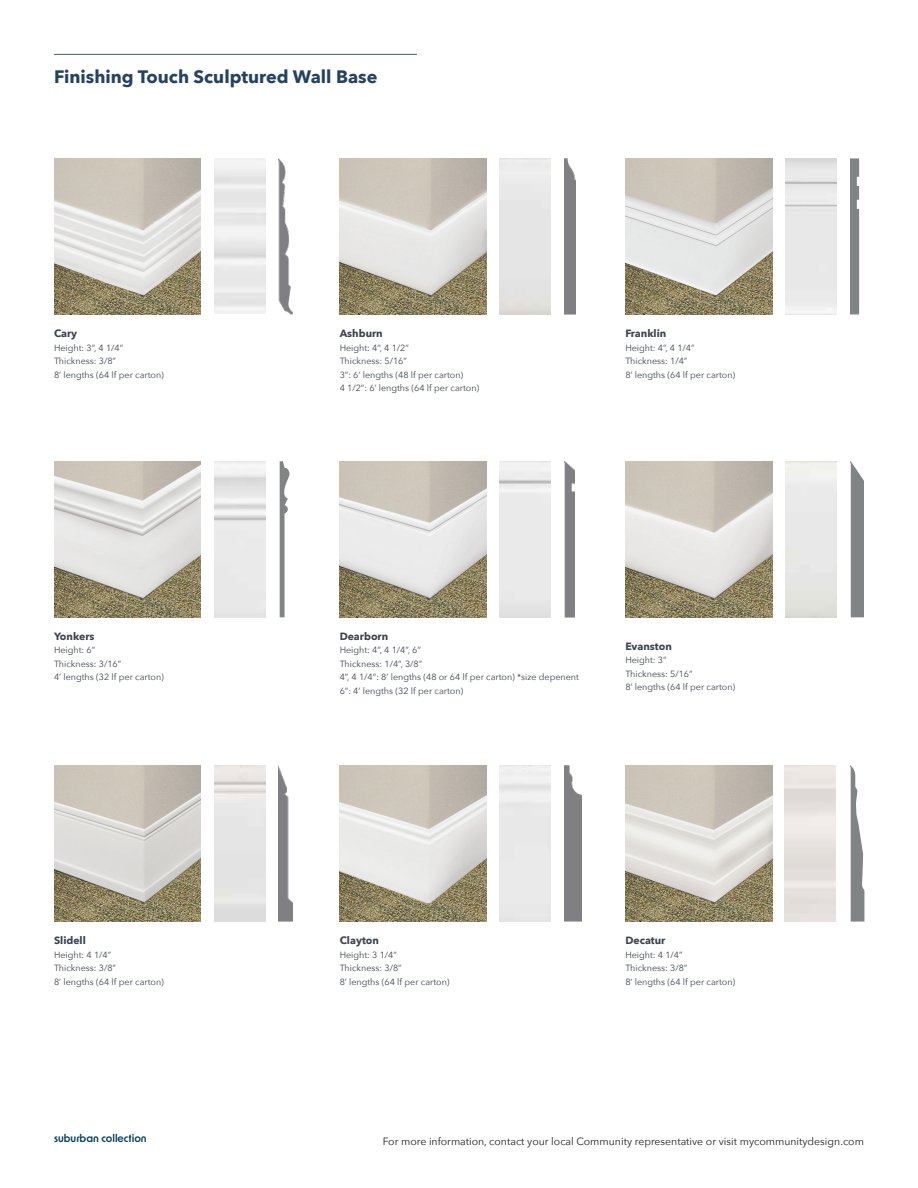
<style>
.page{position:relative;width:918px;height:1188px;background:#fff}
.page>*{position:absolute;margin:0;border:0;box-sizing:border-box;transform-origin:0 0}
.t1{font:700 18px "Avenir Next";color:#264262}
.t2{font:10.5px "Avenir Next";color:#231f20}
.t3{font:700 10.5px "Avenir Next";color:#3e444f}
.t4{font:600 10.5px "New Order";color:#023d5c}
.t5{font:9px "Avenir Next";color:#3e444f}
</style>
<div class="page">
<hr style="left:54px;top:54px;width:363px;height:1px;background:#376171">
<img style="left:625px;top:766px;width:147px;height:156px">
<svg style="left:850px;top:766px;width:14px;height:156px"></svg>
<img style="left:340px;top:766px;width:147px;height:156px">
<img style="left:564px;top:766px;width:18px;height:156px">
<img style="left:54px;top:766px;width:147px;height:156px">
<img style="left:279px;top:767px;width:13px;height:155px">
<img style="left:625px;top:461px;width:147px;height:156px">
<svg style="left:850px;top:461px;width:14px;height:156px;background:#8f9293"></svg>
<img style="left:340px;top:461px;width:147px;height:156px">
<img style="left:564px;top:461px;width:10px;height:156px">
<img style="left:54px;top:461px;width:147px;height:156px">
<img style="left:625px;top:158px;width:147px;height:156px">
<svg style="left:850px;top:158px;width:9px;height:156px"></svg>
<img style="left:340px;top:158px;width:147px;height:156px">
<div style="left:564px;top:158px;width:11px;height:156px;background:#807f83"></div>
<img style="left:54px;top:158px;width:147px;height:156px">
<img style="left:279px;top:159px;width:13px;height:155px">
<svg style="left:280px;top:461px;width:9px;height:156px"></svg>
<p class="t1" style="left:54px;top:61px;width:325px">Finishing Touch Sculptured Wall Base</p>
<p class="t3" style="left:54px;top:324px;width:25px">Cary</p>
<p class="t5" style="left:54px;top:340px;width:71px">Height: 3”, 4 1/4”</p>
<p class="t5" style="left:54px;top:353px;width:64px">Thickness: 3/8”</p>
<p class="t5" style="left:54px;top:367px;width:111px">8’ lengths (64 lf per carton)</p>
<p class="t3" style="left:54px;top:627px;width:42px">Yonkers</p>
<p class="t5" style="left:54px;top:643px;width:43px">Height: 6”</p>
<p class="t5" style="left:54px;top:656px;width:69px">Thickness: 3/16”</p>
<p class="t5" style="left:54px;top:670px;width:111px">4’ lengths (32 lf per carton)</p>
<p class="t3" style="left:54px;top:931px;width:33px">Slidell</p>
<p class="t5" style="left:54px;top:947px;width:59px">Height: 4 1/4”</p>
<p class="t5" style="left:54px;top:960px;width:64px">Thickness: 3/8”</p>
<p class="t5" style="left:54px;top:974px;width:111px">8’ lengths (64 lf per carton)</p>
<p class="t3" style="left:340px;top:324px;width:45px">Ashburn</p>
<p class="t5" style="left:340px;top:340px;width:71px">Height: 4”, 4 1/2”</p>
<p class="t5" style="left:340px;top:353px;width:69px">Thickness: 5/16”</p>
<p class="t5" style="left:340px;top:367px;width:125px">3”: 6’ lengths (48 lf per carton)</p>
<p class="t5" style="left:340px;top:380px;width:141px">4 1/2”: 6’ lengths (64 lf per carton)</p>
<p class="t3" style="left:625px;top:324px;width:42px">Franklin</p>
<p class="t5" style="left:625px;top:340px;width:71px">Height: 4”, 4 1/4”</p>
<p class="t5" style="left:625px;top:353px;width:64px">Thickness: 1/4”</p>
<p class="t5" style="left:625px;top:367px;width:111px">8’ lengths (64 lf per carton)</p>
<p class="t3" style="left:340px;top:627px;width:50px">Dearborn</p>
<p class="t5" style="left:340px;top:643px;width:83px">Height: 4”, 4 1/4”, 6”</p>
<p class="t5" style="left:340px;top:656px;width:84px">Thickness: 1/4”, 3/8”</p>
<p class="t5" style="left:340px;top:670px;width:241px">4”, 4 1/4”: 8’ lengths (48 or 64 lf per carton) *size depenent</p>
<p class="t5" style="left:340px;top:683px;width:125px">6”: 4’ lengths (32 lf per carton)</p>
<p class="t3" style="left:625px;top:637px;width:48px">Evanston</p>
<p class="t5" style="left:625px;top:653px;width:43px">Height: 3”</p>
<p class="t5" style="left:625px;top:666px;width:69px">Thickness: 5/16”</p>
<p class="t5" style="left:625px;top:680px;width:111px">8’ lengths (64 lf per carton)</p>
<p class="t3" style="left:340px;top:931px;width:41px">Clayton</p>
<p class="t5" style="left:340px;top:947px;width:59px">Height: 3 1/4”</p>
<p class="t5" style="left:340px;top:960px;width:64px">Thickness: 3/8”</p>
<p class="t5" style="left:340px;top:974px;width:111px">8’ lengths (64 lf per carton)</p>
<p class="t3" style="left:625px;top:931px;width:42px">Decatur</p>
<p class="t5" style="left:625px;top:947px;width:59px">Height: 4 1/4”</p>
<p class="t5" style="left:625px;top:960px;width:64px">Thickness: 3/8”</p>
<p class="t5" style="left:625px;top:974px;width:111px">8’ lengths (64 lf per carton)</p>
<p class="t4" style="left:54px;top:1132px;width:94px">suburban collection</p>
<p class="t2" style="left:383px;top:1132px;width:483px">For more information, contact your local Community representative or visit mycommunitydesign.com</p>
</div>
